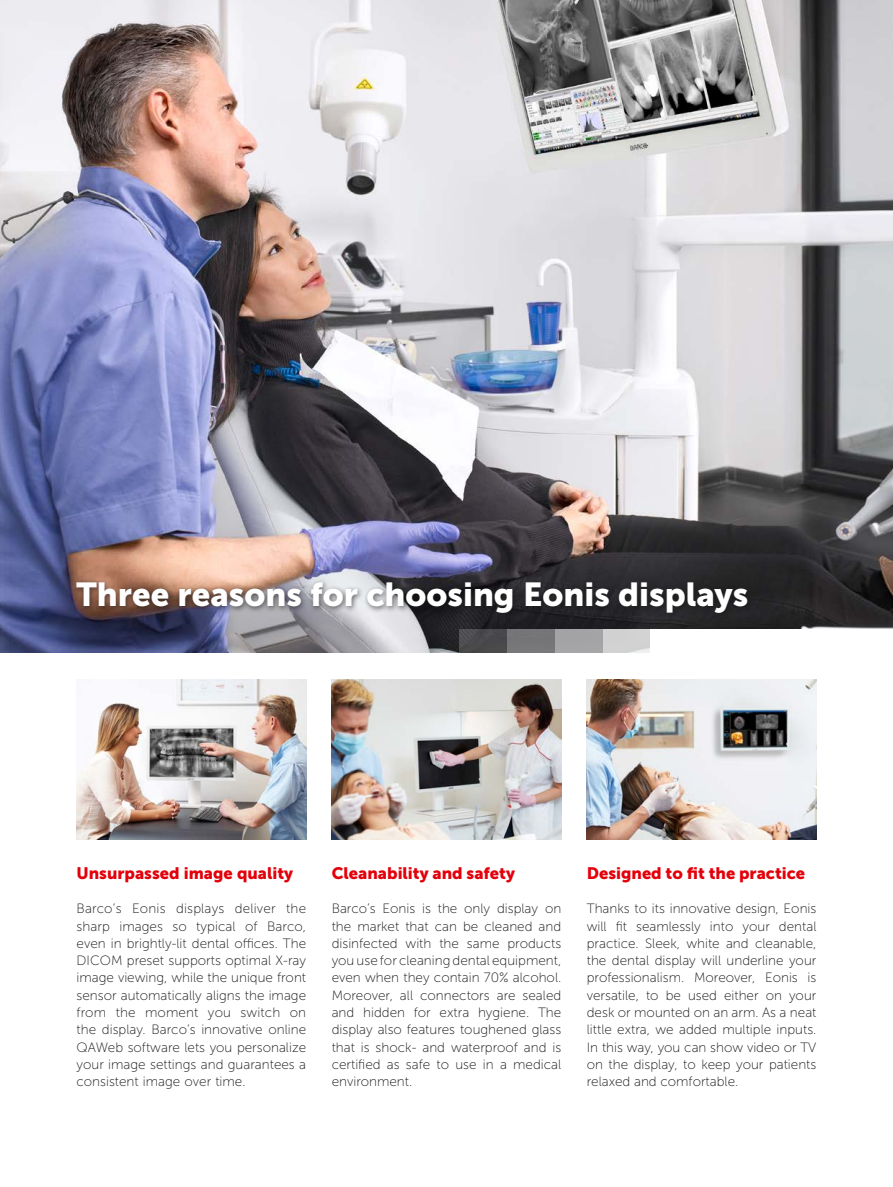
<style>
.page{position:relative;width:893px;height:1187px;background:#fff}
.page>*{position:absolute;margin:0;border:0;box-sizing:border-box;transform-origin:0 0}
.t1{font:33px "Museo Sans 900";color:#fff}
.t2{font:16.5px "Museo Sans 900";color:#e3000b}
.t3{font:13.5px/17.2px "Museo Sans 100";color:#181716;text-align:justify}
</style>
<div class="page">
<img style="left:332px;top:679px;width:229px;height:160px">
<img style="left:587px;top:679px;width:229px;height:160px">
<img style="left:77px;top:679px;width:229px;height:160px">
<img style="left:0;top:0;width:893px;height:652px">
<div style="left:651px;top:629px;width:242px;height:23px;background:#fff"></div>
<div style="left:603px;top:629px;width:48px;height:23px;background:#d2d2d2"></div>
<div style="left:555px;top:629px;width:48px;height:23px;background:#a4a3a5"></div>
<div style="left:507px;top:629px;width:48px;height:23px;background:#767578"></div>
<div style="left:459px;top:629px;width:48px;height:23px;background:#4a4a4b"></div>
<div style="left:73px;top:578px;width:681px;height:42px;background:#181716;opacity:.65"></div>
<h1 class="t1" style="left:77px;top:575px;width:673px">Three reasons for choosing Eonis displays</h1>
<p class="t2" style="left:77px;top:863px;width:218px">Unsurpassed image quality</p>
<p class="t3" style="left:77px;top:900px;width:231px">Barco’s Eonis displays deliver the sharp images so typical of Barco, even in brightly-lit dental offices. The DICOM preset supports optimal X-ray image viewing, while the unique front sensor automatically aligns the image from the moment you switch on the display. Barco’s innovative online QAWeb software lets you personalize your image settings and guarantees a consistent image over time.</p>
<p class="t2" style="left:332px;top:863px;width:185px">Cleanability and safety</p>
<p class="t3" style="left:332px;top:900px;width:231px">Barco’s Eonis is the only display on the market that can be cleaned and disinfected with the same products you use for cleaning dental equipment, even when they contain 70% alcohol.<br>Moreover, all connectors are sealed and hidden for extra hygiene. The display also features toughened glass that is shock- and waterproof and is certified as safe to use in a medical environment.</p>
<p class="t2" style="left:587px;top:863px;width:220px">Designed to fit the practice</p>
<p class="t3" style="left:587px;top:900px;width:231px">Thanks to its innovative design, Eonis will fit seamlessly into your dental practice. Sleek, white and cleanable, the dental display will underline your professionalism. Moreover, Eonis is versatile, to be used either on your desk or mounted on an arm. As a neat little extra, we added multiple inputs.<br>In this way, you can show video or TV on the display, to keep your patients relaxed and comfortable.</p>
</div>
